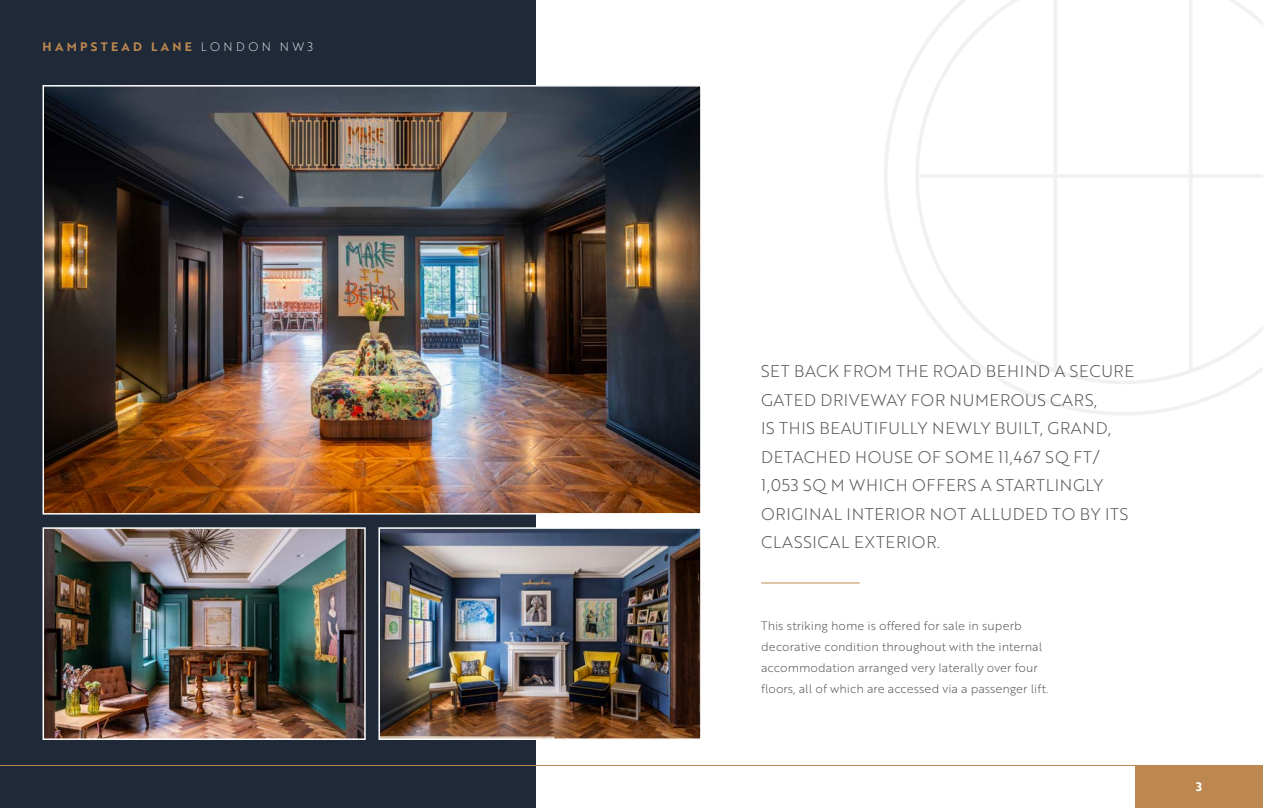
<style>
.page{position:relative;width:1263px;height:808px;background:#fff}
.page>*{position:absolute;margin:0;border:0;box-sizing:border-box;transform-origin:0 0}
.t1{font:16.5px/28.5px "Brother 1816 Light";letter-spacing:.04em;color:#575756}
.t2{font:12px/21px "Brother 1816 Light";color:#575756}
.t3{font:12px "Brother 1816 Bold";letter-spacing:.28em;color:#bc884f}
.t4{font:12px "Brother 1816 Bold";color:#fff}
.s1{font-family:"Brother 1816 Thin";color:#fff}
</style>
<div class="page">
<svg style="left:884px;top:0;width:379px;height:415px"></svg>
<div style="left:0;top:0;width:536px;height:808px;background:#202938"></div>
<div style="left:1135px;top:765px;width:128px;height:43px;background:#bc884f"></div>
<hr style="left:0;top:765px;width:1263px;height:1px;background:#bc884f">
<hr style="left:761px;top:583px;width:99px;height:1px;background:#bc884f">
<img style="left:46px;top:530px;width:317px;height:207px">
<div style="left:43px;top:527px;width:323px;height:213px;border:2px solid #fff"></div>
<img style="left:381px;top:530px;width:318px;height:207px">
<div style="left:378px;top:527px;width:324px;height:213px;border:2px solid #fff"></div>
<img style="left:46px;top:88px;width:653px;height:423px">
<div style="left:43px;top:85px;width:659px;height:429px;border:2px solid #fff"></div>
<p class="t3" style="left:43px;top:38px;width:272px">HAMPSTEAD LANE <span class="s1">LONDON NW3</span></p>
<p class="t1" style="left:761px;top:356px;width:374px">SET BACK FROM THE ROAD BEHIND A SECURE GATED DRIVEWAY FOR NUMEROUS CARS,<br>IS THIS BEAUTIFULLY NEWLY BUILT, GRAND, DETACHED HOUSE OF SOME 11,467 SQ FT/ 1,053 SQ M WHICH OFFERS A STARTLINGLY ORIGINAL INTERIOR NOT ALLUDED TO BY ITS CLASSICAL EXTERIOR.</p>
<p class="t2" style="left:761px;top:615px;width:289px">This striking home is offered for sale in superb decorative condition throughout with the internal accommodation arranged very laterally over four floors, all of which are accessed via a passenger lift.</p>
<p class="t4" style="left:1196px;top:778px;width:7px">3</p>
</div>
